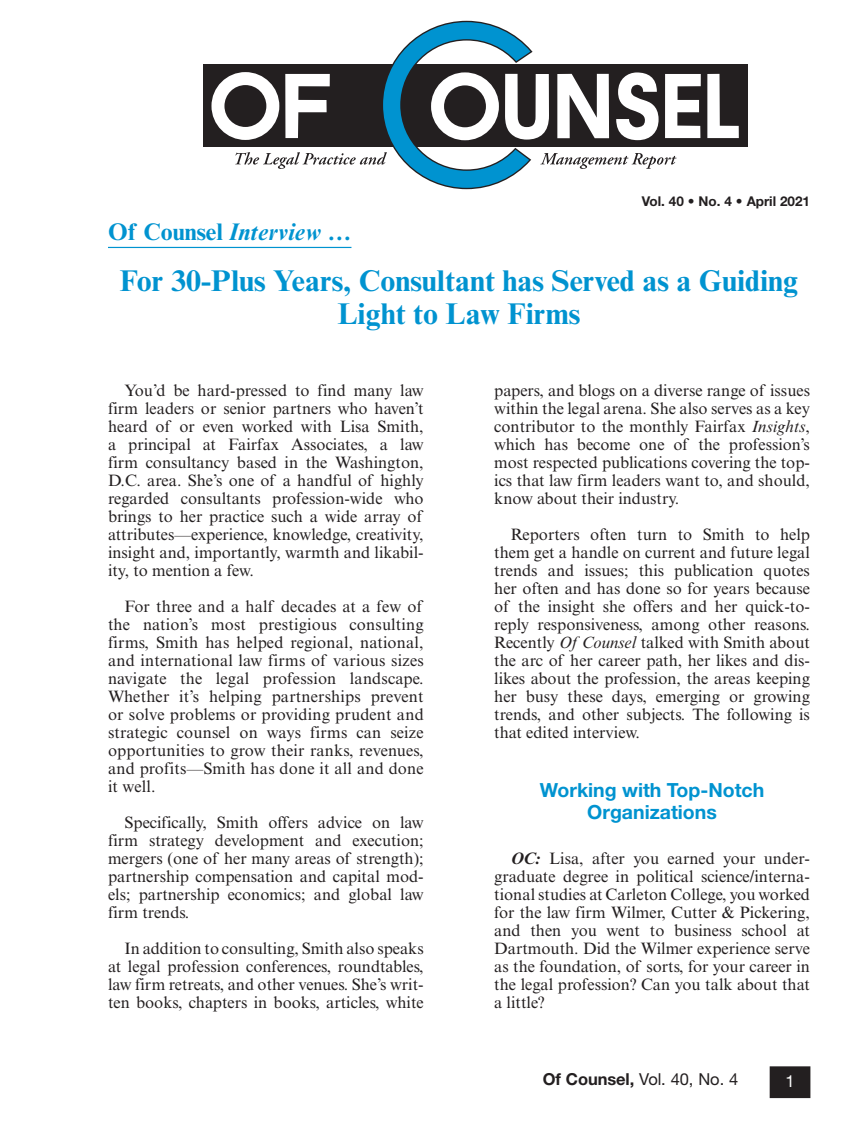
<style>
.page{position:relative;width:864px;height:1134px;background:#fff}
.page>*{position:absolute;margin:0;border:0;box-sizing:border-box;transform-origin:0 0}
.Article_Title{font:700 30px/33px "Times New Roman MT Std";color:#0093d0;text-align:center}
.Article_Type{font:italic 700 24px "Times New Roman MT Std";color:#0093d0}
.HeadA{font:700 19.5px/22.5px "Helvetica Neue LT Std";color:#0093d0;text-align:center}
.TextInd{font:16.5px/18px "Times New Roman MT Std";color:#231f20;text-align:justify}
.Text{font:16.5px/18px "Times New Roman MT Std";color:#231f20;text-align:justify}
.QUES_Text{font:16.5px/18px "Times New Roman MT Std";color:#231f20;text-align:justify}
.t1{font:16.5px "Helvetica Neue LT Std";letter-spacing:-.005em;color:#231f20}
.t2{font:16.5px "Helvetica Neue LT Std";color:#fff}
.t3{font:700 13.5px "Helvetica Neue LT Std";letter-spacing:-.005em;color:#231f20}
.s1{font-style:normal}
.s2{font-style:italic}
.s3{font-weight:700;font-style:italic}
.s4{font-weight:700}
</style>
<div class="page">
<div style="left:770px;top:1067px;width:40px;height:31px;background:#231f20"></div>
<div style="left:770px;top:1066px;width:40px;height:32px;border:1px solid #231f20"></div>
<hr style="left:108px;top:247px;width:243px;height:1px;background:#0093d0">
<div style="left:203px;top:64px;width:545px;height:82px;background:#231f20"></div>
<svg style="left:707px;top:74px;width:32px;height:64px"></svg>
<svg style="left:211px;top:21px;width:490px;height:168px"></svg>
<p class="t3" style="left:642px;top:192px;width:170px">Vol. 40 • No. 4 • April 2021</p>
<p class="Article_Type" style="left:108px;top:217px;width:245px"><span class="s1">Of Counsel</span> Interview …</p>
<p class="Article_Title" style="left:120px;top:264px;width:680px">For 30-Plus Years, Consultant has Served as a Guiding<br>Light to Law Firms</p>
<p class="Text" style="left:108px;top:381px;width:317px;text-indent:16px">You’d be hard-pressed to find many law firm leaders or senior partners who haven’t heard of or even worked with Lisa Smith, a principal at Fairfax Associates, a law firm consultancy based in the Washington, D.C. area. She’s one of a handful of highly regarded consultants profession-wide who brings to her practice such a wide array of attributes—experience, knowledge, creativity, insight and, importantly, warmth and likabil&shy;ity, to mention a few.</p>
<p class="TextInd" style="left:108px;top:597px;width:317px;text-indent:16px">For three and a half decades at a few of the nation’s most prestigious consulting firms, Smith has helped regional, national, and international law firms of various sizes navigate the legal profession landscape.<br>Whether it’s helping partnerships prevent or solve problems or providing prudent and strategic counsel on ways firms can seize opportunities to grow their ranks, revenues, and profits—Smith has done it all and done it well.</p>
<p class="TextInd" style="left:108px;top:813px;width:317px;text-indent:16px">Specifically, Smith offers advice on law firm strategy development and execution; mergers (one of her many areas of strength); partnership compensation and capital mod&shy;els; partnership economics; and global law firm trends.</p>
<p class="TextInd" style="left:108px;top:939px;width:317px;text-indent:16px">In addition to consulting, Smith also speaks at legal profession conferences, roundtables, law firm retreats, and other venues. She’s writ&shy;ten books, chapters in books, articles, white</p>
<p class="TextInd" style="left:494px;top:381px;width:317px">papers, and blogs on a diverse range of issues within the legal arena. She also serves as a key contributor to the monthly Fairfax <span class="s2">Insights</span>, which has become one of the profession’s most respected publications covering the top&shy;ics that law firm leaders want to, and should, know about their industry.</p>
<p class="TextInd" style="left:494px;top:525px;width:317px;text-indent:16px">Reporters often turn to Smith to help them get a handle on current and future legal trends and issues; this publication quotes her often and has done so for years because of the insight she offers and her quick-to&shy;reply responsiveness, among other reasons.<br>Recently <span class="s2">Of Counsel</span> talked with Smith about the arc of her career path, her likes and dis&shy;likes about the profession, the areas keeping her busy these days, emerging or growing trends, and other subjects. The following is that edited interview.</p>
<p class="HeadA" style="left:540px;top:778px;width:226px">Working with Top-Notch<br>Organizations</p>
<p class="QUES_Text" style="left:494px;top:849px;width:317px;text-indent:16px"><span class="s3">OC:</span> Lisa, after you earned your under&shy;graduate degree in political science/interna&shy;tional studies at Carleton College, you worked for the law firm Wilmer, Cutter &amp; Pickering, and then you went to business school at Dartmouth. Did the Wilmer experience serve as the foundation, of sorts, for your career in the legal profession? Can you talk about that a little?</p>
<p class="t1" style="left:543px;top:1069px;width:197px"><span class="s4">Of Counsel,</span> Vol. 40, No. 4</p>
<p class="t2" style="left:785px;top:1072px;width:11px">1</p>
</div>
